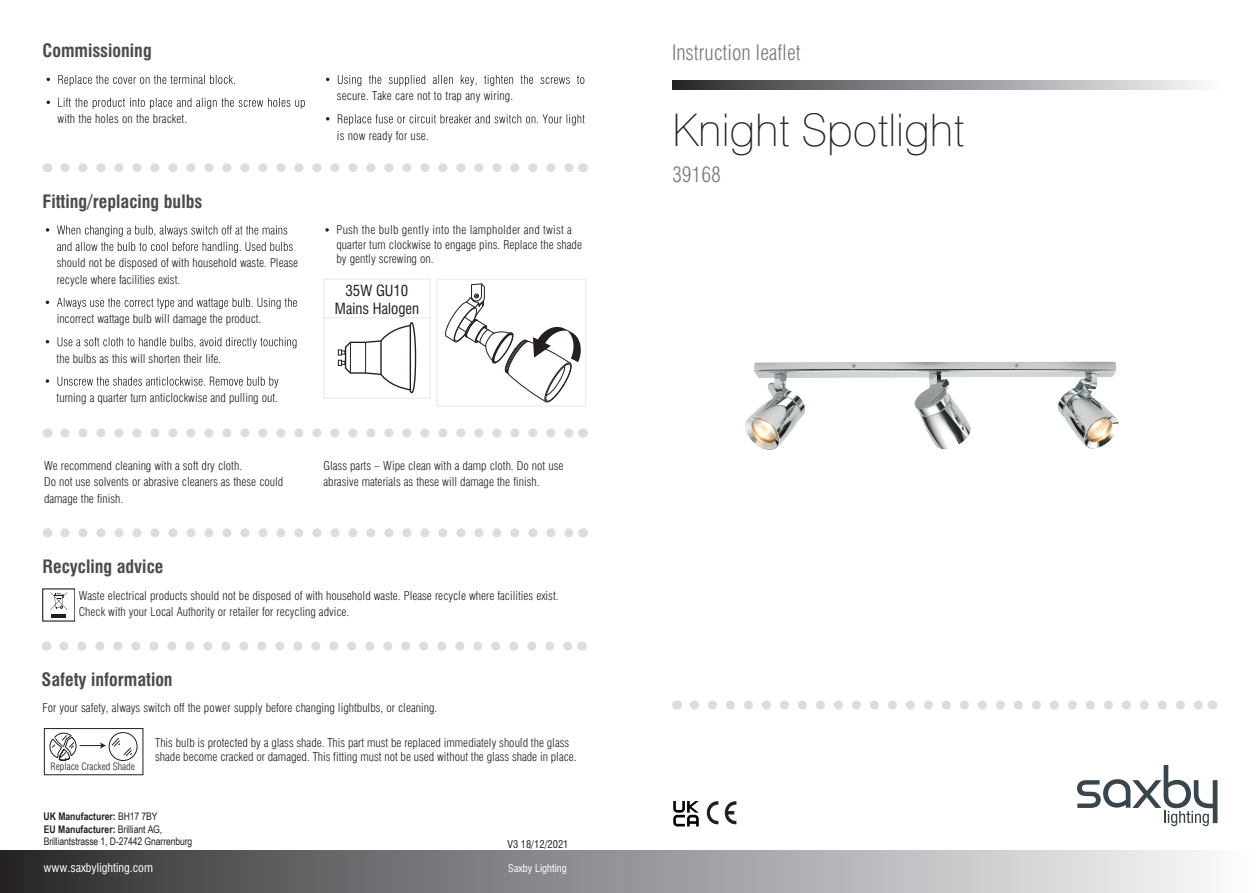
<style>
.page{position:relative;width:1259px;height:893px;background:#fff}
.page>*{position:absolute;margin:0;border:0;box-sizing:border-box;transform-origin:0 0}
.t1{font:100 45px "Swiss 721 BT";color:#231f20}
.t2{font:300 condensed 21px "Swiss 721 BT";color:#76787b}
.t3{font:700 condensed 18px "Swiss 721 BT";color:#4b4c4d}
.t4{font:condensed 15px/18px "Swiss 721 BT";color:#231f20;text-align:center}
.t5{font:300 condensed 12px/16.5px "Swiss 721 BT";color:#231f20}
.t6{font:condensed 12px "Swiss 721 BT";color:#fff}
.t7{font:10.5px/12px "Arial Narrow";letter-spacing:-.01em;color:#231f20}
.t8{font:700 10.5px "Arial Narrow";color:#231f20}
.t9{font:condensed 10.5px "Swiss 721 BT";color:#fff}
.t10{font:condensed 10.5px "Swiss 721 BT";color:#231f20}
.t11{font:300 condensed 10.05px "Swiss 721 BT";color:#231f20}
.s1{font-weight:400}
.s2{font-weight:700}
</style>
<div class="page">
<svg style="left:694px;top:700px;width:509px;height:9px"></svg>
<svg style="left:50px;top:592px;width:17px;height:18px"></svg>
<hr style="left:51px;top:614px;width:15px;height:4px;background:#201d1e">
<svg style="left:65px;top:163px;width:508px;height:9px"></svg>
<svg style="left:65px;top:428px;width:508px;height:9px"></svg>
<svg style="left:64px;top:642px;width:508px;height:9px"></svg>
<svg style="left:65px;top:528px;width:508px;height:9px"></svg>
<svg style="left:47px;top:75px;width:188px;height:11px"></svg>
<svg style="left:47px;top:98px;width:258px;height:11px"></svg>
<svg style="left:326px;top:75px;width:35px;height:11px"></svg>
<svg style="left:369px;top:75px;width:12px;height:9px"></svg>
<svg style="left:389px;top:75px;width:36px;height:11px"></svg>
<svg style="left:433px;top:75px;width:20px;height:9px"></svg>
<svg style="left:461px;top:75px;width:15px;height:11px"></svg>
<svg style="left:484px;top:75px;width:29px;height:11px"></svg>
<svg style="left:520px;top:75px;width:13px;height:9px"></svg>
<svg style="left:540px;top:77px;width:30px;height:7px"></svg>
<svg style="left:577px;top:75px;width:7px;height:9px"></svg>
<svg style="left:326px;top:114px;width:258px;height:12px"></svg>
<svg style="left:46px;top:225px;width:247px;height:28px"></svg>
<svg style="left:46px;top:298px;width:251px;height:11px"></svg>
<svg style="left:46px;top:337px;width:250px;height:11px"></svg>
<svg style="left:46px;top:377px;width:232px;height:11px"></svg>
<svg style="left:325px;top:228px;width:4px;height:4px"></svg>
<svg style="left:323px;top:279px;width:107px;height:120px"></svg>
<svg style="left:445px;top:283px;width:136px;height:119px"></svg>
<div style="left:437px;top:279px;width:149px;height:127px;border:1px solid #e6e7e9"></div>
<svg style="left:672px;top:81px;width:530px;height:8px;background:#8f9092"></svg>
<svg style="left:1077px;top:765px;width:140px;height:61px"></svg>
<div style="left:0;top:850px;width:1259px;height:43px;background:linear-gradient(to right,#2c2c2f,#fcfeff)"></div>
<svg style="left:707px;top:801px;width:11px;height:23px"></svg>
<svg style="left:725px;top:801px;width:11px;height:23px"></svg>
<svg style="left:673px;top:801px;width:26px;height:25px"></svg>
<img style="left:745px;top:362px;width:374px;height:88px">
<svg style="left:49px;top:732px;width:89px;height:29px"></svg>
<div style="left:44px;top:728px;width:99px;height:47px;border:1px solid #231f20"></div>
<h3 class="t3" style="left:43px;top:40px;width:111px">Commissioning</h3>
<p class="t5" style="left:57px;top:111px;width:131px">with the holes on the bracket.</p>
<h3 class="t3" style="left:43px;top:191px;width:161px">Fitting/replacing bulbs</h3>
<p class="t5" style="left:57px;top:255px;width:243px">should not be disposed of with household waste. Please recycle where facilities exist.</p>
<p class="t5" style="left:57px;top:311px;width:206px">incorrect wattage bulb will damage the product.</p>
<p class="t5" style="left:57px;top:350px;width:166px">the bulbs as this will shorten their life.</p>
<p class="t5" style="left:57px;top:389px;width:223px">turning a quarter turn anticlockwise and pulling out.</p>
<p class="t5" style="left:337px;top:88px;width:178px">secure. Take care not to trap any wiring.</p>
<p class="t5" style="left:337px;top:127px;width:93px">is now ready for use.</p>
<p class="t5" style="left:336px;top:223px;width:247px;line-height:14.4px">Push the bulb gently into the lampholder and twist a quarter turn clockwise to engage pins. Replace the shade by gently screwing on.</p>
<p class="t4" style="left:335px;top:282px;width:86px">35W GU10<br>Mains Halogen</p>
<p class="t5" style="left:44px;top:457px;width:241px">We recommend cleaning with a soft dry cloth.<br>Do not use solvents or abrasive cleaners as these could damage the finish.</p>
<p class="t5" style="left:323px;top:457px;width:241px">Glass parts – Wipe clean with a damp cloth. Do not use abrasive materials as these will damage the finish.</p>
<h3 class="t3" style="left:43px;top:556px;width:122px">Recycling advice</h3>
<p class="t5" style="left:79px;top:587px;width:481px">Waste electrical products should not be disposed of with household waste. Please recycle where facilities exist.<br>Check with your Local Authority or retailer for recycling advice.</p>
<h3 class="t3" style="left:42px;top:669px;width:133px">Safety information</h3>
<p class="t5" style="left:43px;top:699px;width:396px">For your safety, always switch off the power supply before changing lightbulbs, or cleaning.</p>
<p class="t11" style="left:51px;top:760px;width:86px">Replace Cracked Shade</p>
<p class="t5" style="left:155px;top:735px;width:423px;line-height:14.4px">This bulb is protected by a glass shade. This part must be replaced immediately should the glass shade become cracked or damaged. This fitting must not be used without the glass shade in place.</p>
<p class="t8" style="left:43px;top:808px;width:116px">UK Manufacturer: <span class="s1">BH17 7BY</span></p>
<p class="t7" style="left:44px;top:823px;width:150px"><span class="s2">EU Manufacturer:</span> Brilliant AG,<br>Brilliantstrasse 1, D-27442 Gnarrenburg</p>
<p class="t10" style="left:507px;top:838px;width:63px">V3 18/12/2021</p>
<p class="t6" style="left:43px;top:860px;width:111px">www.saxbylighting.com</p>
<p class="t9" style="left:508px;top:862px;width:60px">Saxby Lighting</p>
<h2 class="t2" style="left:672px;top:40px;width:130px">Instruction leaflet</h2>
<h1 class="t1" style="left:672px;top:103px;width:294px">Knight Spotlight</h1>
<h2 class="t2" style="left:672px;top:162px;width:51px">39168</h2>
</div>
